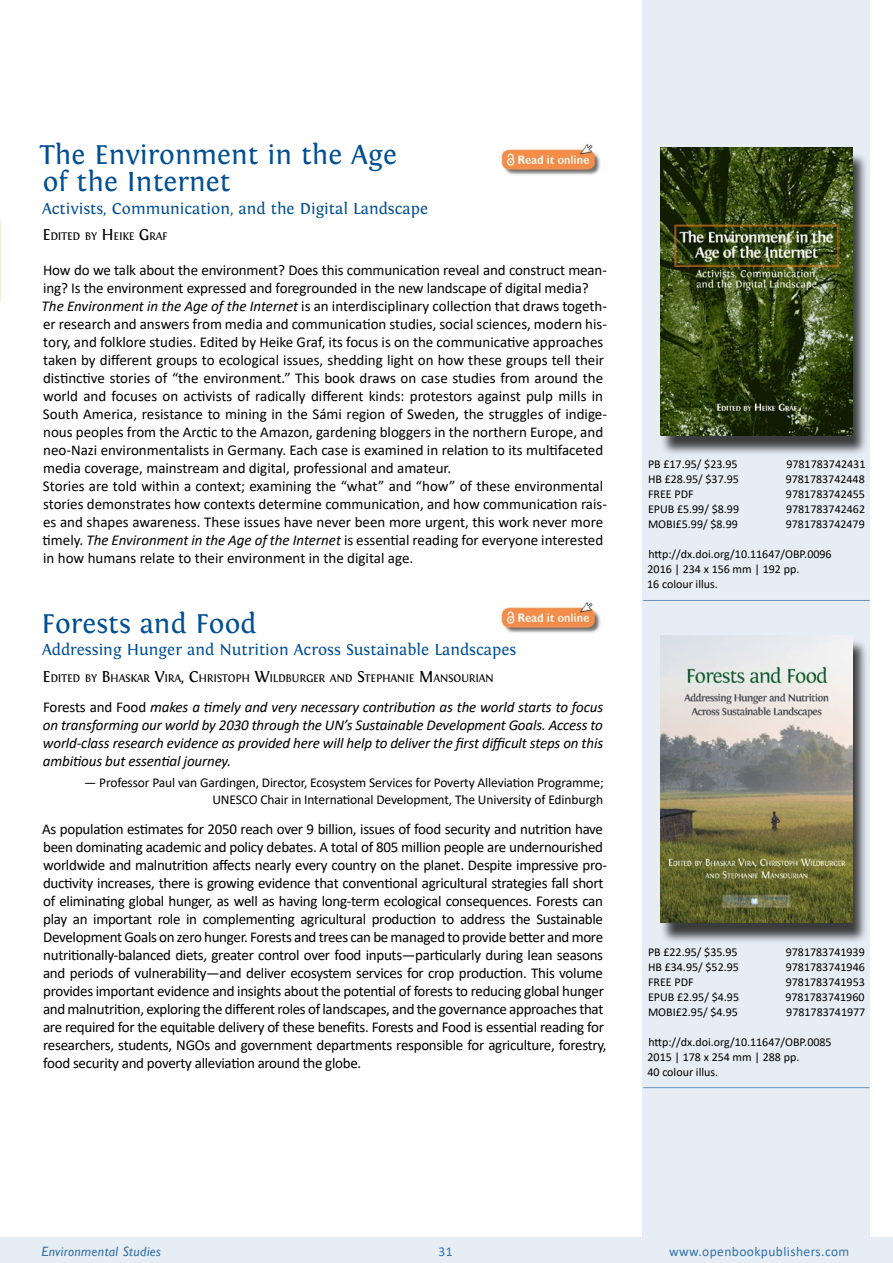
<style>
.page{position:relative;width:893px;height:1263px;background:#fff}
.page>*{position:absolute;margin:0;border:0;box-sizing:border-box;transform-origin:0 0}
.Book_Title{font:28.5px/27px "Fontin";color:#004e93}
.book_sub-title{font:16.5px "Fontin";color:#004e93}
.blurb-par1{font:15px/18px "Calibri";letter-spacing:-.02em;color:#000}
.blurb{font:15px/18px "Calibri";color:#000}
.blurb-par1-2{font:italic 15px/18px "Calibri";letter-spacing:-.01em;color:#000;text-align:justify}
.signature{font:13.5px/16.5px "Calibri";letter-spacing:-.01em;color:#000;text-align:right}
.running-title{font:13.5px "Calibri";letter-spacing:.03em;color:#3371a9}
.running-title-2{font:italic 13.5px "Gill Sans";letter-spacing:.03em;color:#3371a9}
.ISBN{font:12px/15px "Calibri";color:#000}
.authors{font:11.55px "Fontin";letter-spacing:-.03em;color:#000}
.s1{font-size:16.5px}
.s2{font-style:italic}
.s3{font-style:normal}
</style>
<div class="page">
<div style="left:642px;top:0;width:228px;height:1263px;background:#e6edf4"></div>
<div style="left:0;top:1237px;width:893px;height:26px;background:#e6edf4"></div>
<img style="left:501px;top:144px;width:100px;height:32px">
<img style="left:501px;top:602px;width:100px;height:32px">
<hr style="left:643px;top:600px;width:227px;height:1px;background:#6695be">
<hr style="left:643px;top:1087px;width:227px;height:1px;background:#6695be">
<div style="left:659px;top:152px;width:209px;height:305px;background:#000;opacity:.75"></div>
<img style="left:661px;top:148px;width:191px;height:287px">
<div style="left:659px;top:639px;width:209px;height:305px;background:#000;opacity:.75"></div>
<img style="left:661px;top:635px;width:191px;height:287px">
<p class="Book_Title" style="left:40px;top:142px;width:359px">The Environment in the Age of the Internet</p>
<p class="book_sub-title" style="left:42px;top:199px;width:388px">Activists, Communication, and the Digital Landscape</p>
<p class="authors" style="left:43px;top:230px;width:127px"><span class="s1">E</span>DITED BY <span class="s1">H</span> EIKE <span class="s1">G</span>RAF</p>
<p class="blurb-par1" style="left:43px;top:261px;width:565px">How do we talk about the environment? Does this communication reveal and construct mean&shy;ing? Is the environment expressed and foregrounded in the new landscape of digital media?</p>
<p class="blurb" style="left:42px;top:297px;width:567px"><span class="s2">The Environment in the Age of the Internet</span> is an interdisciplinary collection that draws togeth&shy;er research and answers from media and communication studies, social sciences, modern his&shy;tory, and folklore studies. Edited by Heike Graf, its focus is on the communicative approaches taken by different groups to ecological issues, shedding light on how these groups tell their distinctive stories of “the environment.” This book draws on case studies from around the world and focuses on activists of radically different kinds: protestors against pulp mills in South America, resistance to mining in the Sámi region of Sweden, the struggles of indige&shy;nous peoples from the Arctic to the Amazon, gardening bloggers in the northern Europe, and neo-Nazi environmentalists in Germany. Each case is examined in relation to its multifaceted media coverage, mainstream and digital, professional and amateur.</p>
<p class="blurb" style="left:43px;top:477px;width:566px">Stories are told within a context; examining the “what” and “how” of these environmental stories demonstrates how contexts determine communication, and how communication rais&shy;es and shapes awareness. These issues have never been more urgent, this work never more timely. <span class="s2">The Environment in the Age of the Internet</span> is essential reading for everyone interested in how humans relate to their environment in the digital age.</p>
<p class="Book_Title" style="left:42px;top:610px;width:216px">Forests and Food</p>
<p class="book_sub-title" style="left:42px;top:640px;width:476px">Addressing Hunger and Nutrition Across Sustainable Landscapes</p>
<p class="authors" style="left:43px;top:671px;width:453px"><span class="s1">E</span>DITED BY <span class="s1">B</span>HASKAR <span class="s1">V</span>IRA<span class="s1">, C</span>HRISTOPH <span class="s1">W</span>ILDBURGER AND <span class="s1">S</span>TEPHANIE <span class="s1">M</span>ANSOURIAN</p>
<p class="blurb-par1-2" style="left:43px;top:698px;width:562px"><span class="s3">Forests and Food</span> makes a timely and very necessary contribution as the world starts to focus on transforming our world by 2030 through the UN’s Sustainable Development Goals. Access to world-class research evidence as provided here will help to deliver the first difficult steps on this ambitious but essential journey.</p>
<p class="signature" style="left:84px;top:774px;width:521px">— Professor Paul van Gardingen, Director, Ecosystem Services for Poverty Alleviation Programme;<br>UNESCO Chair in International Development, The University of Edinburgh</p>
<p class="blurb-par1" style="left:42px;top:820px;width:566px">As population estimates for 2050 reach over 9 billion, issues of food security and nutrition have been dominating academic and policy debates. A total of 805 million people are undernourished worldwide and malnutrition affects nearly every country on the planet. Despite impressive pro&shy;ductivity increases, there is growing evidence that conventional agricultural strategies fall short of eliminating global hunger, as well as having long-term ecological consequences. Forests can play an important role in complementing agricultural production to address the Sustainable Development Goals on zero hunger. Forests and trees can be managed to provide better and more nutritionally-balanced diets, greater control over food inputs—particularly during lean seasons and periods of vulnerability—and deliver ecosystem services for crop production. This volume provides important evidence and insights about the potential of forests to reducing global hunger and malnutrition, exploring the different roles of landscapes, and the governance approaches that are required for the equitable delivery of these benefits. Forests and Food is essential reading for researchers, students, NGOs and government departments responsible for agriculture, forestry, food security and poverty alleviation around the globe.</p>
<p class="ISBN" style="left:648px;top:456px;width:91px">PB £17.95/ $23.95</p>
<p class="ISBN" style="left:786px;top:456px;width:81px">9781783742431</p>
<p class="ISBN" style="left:648px;top:471px;width:92px">HB £28.95/ $37.95</p>
<p class="ISBN" style="left:786px;top:471px;width:81px">9781783742448</p>
<p class="ISBN" style="left:648px;top:486px;width:47px">FREE PDF</p>
<p class="ISBN" style="left:786px;top:486px;width:81px">9781783742455</p>
<p class="ISBN" style="left:648px;top:501px;width:93px">EPUB £5.99/ $8.99</p>
<p class="ISBN" style="left:786px;top:501px;width:81px">9781783742462</p>
<p class="ISBN" style="left:648px;top:516px;width:91px">MOBI£5.99/ $8.99</p>
<p class="ISBN" style="left:786px;top:516px;width:81px">9781783742479</p>
<p class="ISBN" style="left:648px;top:546px;width:185px">http://dx.doi.org/10.11647/OBP.0096</p>
<p class="ISBN" style="left:647px;top:561px;width:154px">2016 | 234 x 156 mm | 192 pp.<br>16 colour illus.</p>
<p class="ISBN" style="left:648px;top:944px;width:91px">PB £22.95/ $35.95</p>
<p class="ISBN" style="left:786px;top:944px;width:81px">9781783741939</p>
<p class="ISBN" style="left:648px;top:959px;width:92px">HB £34.95/ $52.95</p>
<p class="ISBN" style="left:786px;top:959px;width:81px">9781783741946</p>
<p class="ISBN" style="left:648px;top:974px;width:47px">FREE PDF</p>
<p class="ISBN" style="left:786px;top:974px;width:81px">9781783741953</p>
<p class="ISBN" style="left:648px;top:989px;width:93px">EPUB £2.95/ $4.95</p>
<p class="ISBN" style="left:785px;top:989px;width:81px">9781783741960</p>
<p class="ISBN" style="left:648px;top:1004px;width:91px">MOBI£2.95/ $4.95</p>
<p class="ISBN" style="left:786px;top:1004px;width:81px">9781783741977</p>
<p class="ISBN" style="left:648px;top:1034px;width:185px">http://dx.doi.org/10.11647/OBP.0085</p>
<p class="ISBN" style="left:647px;top:1049px;width:153px">2015 | 178 x 254 mm | 288 pp.<br>40 colour illus.</p>
<p class="running-title-2" style="left:42px;top:1243px;width:121px">Environmental Studies</p>
<p class="running-title" style="left:438px;top:1242px;width:16px">31</p>
<p class="running-title" style="left:669px;top:1242px;width:182px">www.openbookpublishers.com</p>
</div>
